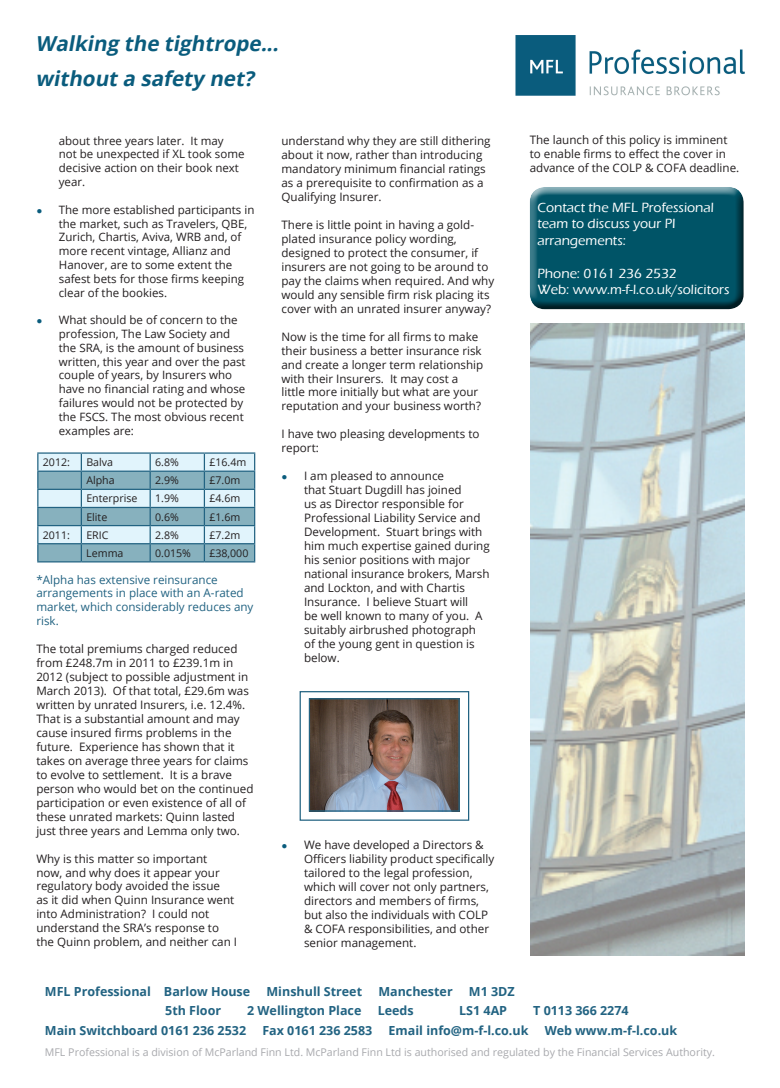
<style>
.page{position:relative;width:780px;height:1088px;background:#fff}
.page>*{position:absolute;margin:0;border:0;box-sizing:border-box;transform-origin:0 0}
.t1{font:italic 700 20.62px/35px "Open Sans";color:#0a5c7d}
.t2{font:500 13.75px/16.5px "Eras ITC";color:#fff}
.t3{font:700 12.5px "Open Sans";color:#226382}
.t4{font:11.62px/14px "Open Sans";color:#231f20}
.t5{font:11.62px/14px "Open Sans";color:#226382}
.t6{font:11.5px/13.8px "Open Sans";color:#231f20}
.t7{font:10.62px "Open Sans";color:#a8a9ad}
.t8{font:10.62px "Open Sans";color:#231f20}
.s1{font-family:"Arial";font-size:10px;color:#0a5c7d}
</style>
<div class="page">
<img style="left:530px;top:323px;width:214px;height:632px">
<img style="left:515px;top:35px;width:229px;height:61px">
<hr style="left:37px;top:452px;width:44px;height:2px;background:#226382">
<hr style="left:81px;top:452px;width:69px;height:2px;background:#226382">
<hr style="left:150px;top:452px;width:54px;height:2px;background:#226382">
<hr style="left:204px;top:452px;width:51px;height:2px;background:#226382">
<svg style="left:37px;top:453px;width:218px;height:109px"></svg>
<hr style="left:204px;top:561px;width:51px;height:1px;background:#226382">
<div style="left:299px;top:691px;width:170px;height:130px;border:1px solid #226382"></div>
<img style="left:311px;top:700px;width:146px;height:109px">
<div style="left:309px;top:698px;width:150px;height:113px;border:1px solid #226382"></div>
<div style="left:529px;top:186px;width:216px;height:124px;background:#231f20;opacity:.75"></div>
<svg style="left:447px;top:752px;width:6px;height:7px"></svg>
<svg style="left:447px;top:766px;width:6px;height:7px"></svg>
<svg style="left:447px;top:780px;width:6px;height:7px"></svg>
<h1 class="t1" style="left:35px;top:26px;width:249px">Walking the tightrope... withouta safety net?</h1>
<p class="t6" style="left:59px;top:133px;width:187px">about three years later. It may not be unexpected if XL took some decisive action on their book next year.</p>
<p class="t6" style="left:59px;top:202px;width:197px;text-indent:-22px"><span class="s1">●</span> The more established participants in the market, such as Travelers, QBE,<br>Zurich, Chartis, Aviva, WRB and, of more recent vintage, Allianz and<br>Hanover, are to some extent the safest bets for those firms keeping clear of the bookies.</p>
<p class="t6" style="left:59px;top:313px;width:188px;text-indent:-22px"><span class="s1">●</span> What should be of concern to the profession, The Law Society and the SRA, is the amount of business written, this year and over the past couple of years, by Insurers who have no financial rating and whose failures would not be protected by the FSCS. The most obvious recent examples are:</p>
<p class="t8" style="left:43px;top:455px;width:29px">2012:</p>
<p class="t8" style="left:86px;top:455px;width:28px">Balva</p>
<p class="t8" style="left:155px;top:455px;width:25px">6.8%</p>
<p class="t8" style="left:209px;top:455px;width:39px">£16.4m</p>
<p class="t8" style="left:86px;top:473px;width:30px">Alpha</p>
<p class="t8" style="left:155px;top:473px;width:25px">2.9%</p>
<p class="t8" style="left:209px;top:473px;width:32px">£7.0m</p>
<p class="t8" style="left:86px;top:491px;width:53px">Enterprise</p>
<p class="t8" style="left:155px;top:491px;width:25px">1.9%</p>
<p class="t8" style="left:209px;top:491px;width:32px">£4.6m</p>
<p class="t8" style="left:86px;top:509px;width:22px">Elite</p>
<p class="t8" style="left:155px;top:509px;width:25px">0.6%</p>
<p class="t8" style="left:209px;top:509px;width:32px">£1.6m</p>
<p class="t8" style="left:43px;top:527px;width:29px">2011:</p>
<p class="t8" style="left:86px;top:527px;width:24px">ERIC</p>
<p class="t8" style="left:155px;top:527px;width:25px">2.8%</p>
<p class="t8" style="left:209px;top:527px;width:32px">£7.2m</p>
<p class="t8" style="left:86px;top:546px;width:39px">Lemma</p>
<p class="t8" style="left:155px;top:546px;width:37px">0.015%</p>
<p class="t8" style="left:209px;top:546px;width:41px">£38,000</p>
<p class="t5" style="left:36px;top:572px;width:219px">*Alpha has extensive reinsurance arrangements in place with an A-rated market, which considerably reduces any risk.</p>
<p class="t4" style="left:36px;top:642px;width:219px">The total premiums charged reduced from £248.7m in 2011 to £239.1m in 2012 (subject to possible adjustment in March 2013). Of that total, £29.6m was written by unrated Insurers, i.e. 12.4%.<br>That is a substantial amount and may cause insured firms problems in the future. Experience has shown that it takes on average three years for claims to evolve to settlement. It is a brave person who would bet on the continued participation or even existence of all of these unrated markets: Quinn lasted just three years and Lemma only two.</p>
<p class="t4" style="left:36px;top:851px;width:202px">Why is this matter so important<br>now, and why does it appear your regulatory body avoided the issue<br>as it did when Quinn Insurance went into Administration? I could not understand the SRA’s response to the Quinn problem, and neither can I</p>
<p class="t4" style="left:281px;top:134px;width:211px">understand why they are still dithering about it now, rather than introducing mandatory minimum financial ratings as a prerequisite to confirmation as a Qualifying Insurer.</p>
<p class="t4" style="left:281px;top:217px;width:214px">There is little point in having a gold&shy;plated insurance policy wording, designed to protect the consumer, if insurers are not going to be around to pay the claims when required. And why would any sensible firm risk placing its cover with an unrated insurer anyway?</p>
<p class="t4" style="left:281px;top:329px;width:203px">Now is the time for all firms to make their business a better insurance risk and create a longer term relationship with their Insurers. It may cost a little more initially but what are your reputation and your business worth?</p>
<p class="t4" style="left:281px;top:427px;width:199px">I have two pleasing developments to report:</p>
<p class="t4" style="left:304px;top:469px;width:187px;text-indent:-22px"><span class="s1">●</span> I am pleased to announce<br>that Stuart Dugdill has joined<br>us as Director responsible for<br>Professional Liability Service and<br>Development. Stuart brings with him much expertise gained during his senior positions with major national insurance brokers, Marsh and Lockton, and with Chartis<br>Insurance. I believe Stuart will<br>be well known to many of you. A suitably airbrushed photograph of the young gent in question is below.</p>
<p class="t4" style="left:304px;top:838px;width:192px;text-indent:-22px"><span class="s1">●</span> We have developed a Directors &amp; Officers liability product specifically tailored to the legal profession, which will cover not only partners, directors and members of firms, but also the individuals with COLP &amp; COFA responsibilities, and other senior management.</p>
<p class="t4" style="left:529px;top:133px;width:211px">The launch of this policy is imminent to enable firms to effect the cover in advance of the COLP &amp; COFA deadline.</p>
<p class="t2" style="left:537px;top:199px;width:178px">Contact the MFL Professional team to discuss your PI arrangements:</p>
<p class="t2" style="left:537px;top:265px;width:193px">Phone: 0161 236 2532<br>Web: www.m-f-l.co.uk/solicitors</p>
<p class="t3" style="left:45px;top:982px;width:207px">MFL Professional Barlow House</p>
<p class="t3" style="left:266px;top:982px;width:97px">Minshull Street</p>
<p class="t3" style="left:378px;top:982px;width:76px">Manchester</p>
<p class="t3" style="left:469px;top:982px;width:47px">M1 3DZ</p>
<p class="t3" style="left:165px;top:1002px;width:57px">5th Floor</p>
<p class="t3" style="left:247px;top:1002px;width:116px">2 Wellington Place</p>
<p class="t3" style="left:377px;top:1002px;width:37px">Leeds</p>
<p class="t3" style="left:459px;top:1002px;width:49px">LS1 4AP</p>
<p class="t3" style="left:533px;top:1002px;width:97px">T 0113 366 2274</p>
<p class="t3" style="left:45px;top:1022px;width:203px">Main Switchboard 0161 236 2532</p>
<p class="t3" style="left:262px;top:1022px;width:111px">Fax 0161 236 2583</p>
<p class="t3" style="left:388px;top:1022px;width:141px">Email info@m-f-l.co.uk</p>
<p class="t3" style="left:544px;top:1022px;width:134px">Web www.m-f-l.co.uk</p>
<p class="t7" style="left:45px;top:1045px;width:671px">MFL Professional is a division of McParland Finn Ltd. McParland Finn Ltd is authorised and regulated by the Financial Services Authority.</p>
</div>
